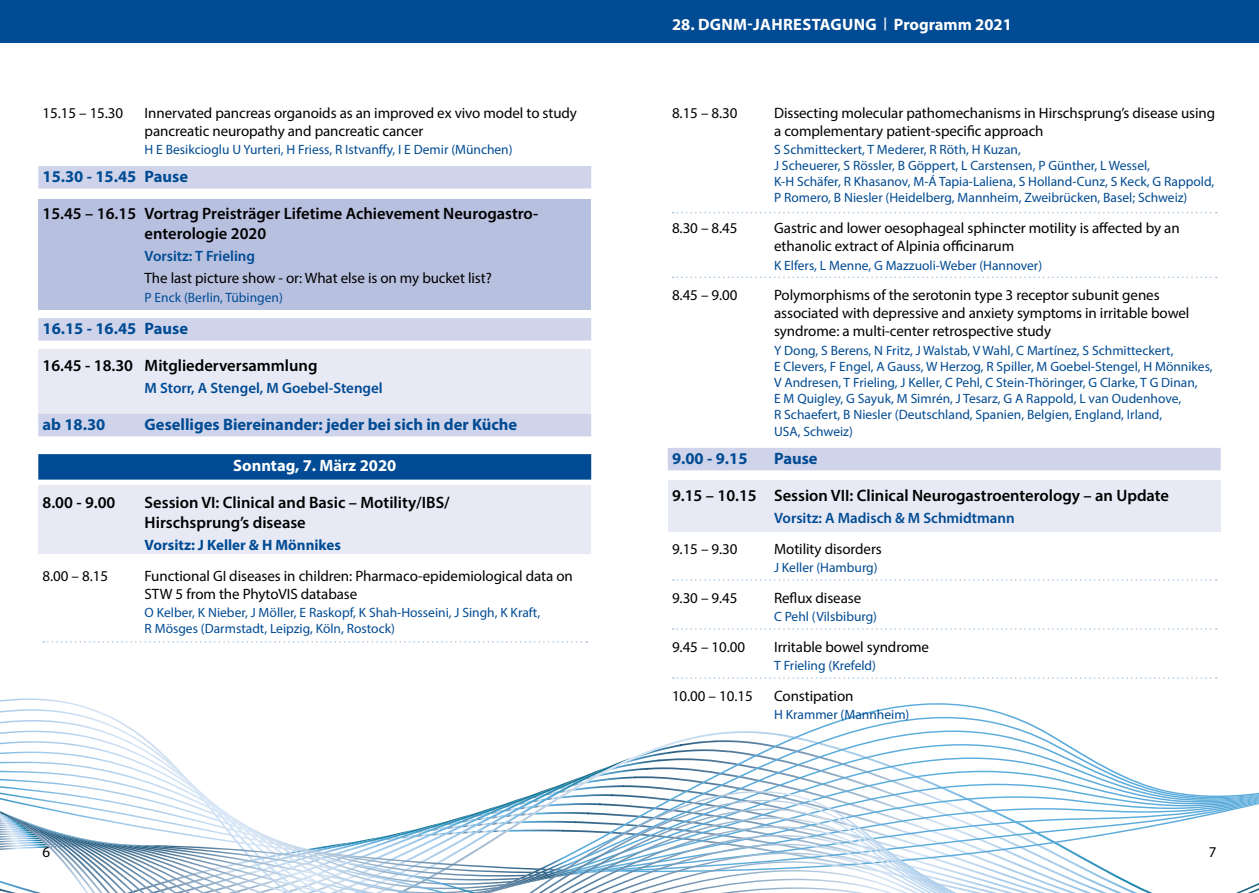
<style>
.page{position:relative;width:1259px;height:893px;background:#fff}
.page>*{position:absolute;margin:0;border:0;box-sizing:border-box;transform-origin:0 0}
.t1{font:600 16.5px/19.8px "Myriad Pro";color:#000}
.t2{font:700 16.5px "Myriad Pro";color:#004b93}
.t3{font:700 16.5px "Myriad Pro";color:#fff}
.t4{font:15px/18px "Myriad Pro";letter-spacing:-.005em;color:#000}
.t5{font:600 15px "Myriad Pro";color:#004b93}
.t6{font:700 15px "Myriad Pro";color:#004b93}
.t7{font:13.5px/16.2px "Myriad Pro";color:#004b93}
.s1{font-family:"Meta Plus";font-weight:400}
</style>
<div class="page">
<svg style="left:0;top:709px;width:1168px;height:184px"></svg>
<svg style="left:494px;top:791px;width:765px;height:102px"></svg>
<div style="left:0;top:0;width:1259px;height:43px;background:#004b93"></div>
<div style="left:668px;top:480px;width:552px;height:51px;background:#e7e9f5"></div>
<div style="left:38px;top:199px;width:553px;height:110px;background:#b8c0e0"></div>
<div style="left:38px;top:486px;width:553px;height:68px;background:#e7e9f5"></div>
<div style="left:38px;top:350px;width:553px;height:68px;background:#e7e9f5"></div>
<div style="left:38px;top:166px;width:553px;height:23px;background:#cfd4eb"></div>
<div style="left:38px;top:318px;width:553px;height:23px;background:#cfd4eb"></div>
<div style="left:38px;top:414px;width:553px;height:22px;background:#cfd4eb"></div>
<div style="left:38px;top:454px;width:553px;height:26px;background:#004b93"></div>
<svg style="left:43px;top:641px;width:544px;height:2px"></svg>
<svg style="left:673px;top:212px;width:543px;height:1px"></svg>
<svg style="left:673px;top:277px;width:543px;height:1px"></svg>
<div style="left:668px;top:448px;width:552px;height:22px;background:#cfd4eb"></div>
<svg style="left:673px;top:579px;width:543px;height:2px"></svg>
<svg style="left:673px;top:628px;width:543px;height:2px"></svg>
<svg style="left:673px;top:677px;width:543px;height:2px"></svg>
<p class="t4" style="left:43px;top:103px;width:82px">15.15 – 15.30</p>
<p class="t4" style="left:145px;top:103px;width:434px">Innervated pancreas organoids as an improved ex vivo model to study pancreatic neuropathy and pancreatic cancer</p>
<p class="t7" style="left:145px;top:141px;width:369px">H E Besikcioglu U Yurteri, H Friess, R Istvanffy, I E Demir (München)</p>
<p class="t2" style="left:43px;top:166px;width:147px">15.30 - 15.45 Pause</p>
<p class="t1" style="left:145px;top:203px;width:395px;text-indent:-102px">15.45 – 16.15 Vortrag Preisträger Lifetime Achievement Neurogastro&shy;enterologie 2020</p>
<p class="t5" style="left:145px;top:246px;width:112px">Vorsitz: T Frieling</p>
<p class="t4" style="left:145px;top:269px;width:349px">The last picture show - or: What else is on my bucket list?</p>
<p class="t7" style="left:145px;top:289px;width:140px">P Enck (Berlin, Tübingen)</p>
<p class="t2" style="left:43px;top:318px;width:147px">16.15 - 16.45 Pause</p>
<p class="t1" style="left:43px;top:355px;width:276px">16.45 - 18.30 Mitgliederversammlung</p>
<p class="t5" style="left:145px;top:379px;width:240px">M Storr, A Stengel, M Goebel-Stengel</p>
<p class="t2" style="left:43px;top:414px;width:64px">ab 18.30</p>
<p class="t2" style="left:145px;top:414px;width:374px">Geselliges Biereinander: jeder bei sich in der Küche</p>
<p class="t3" style="left:233px;top:455px;width:165px">Sonntag, 7. März 2020</p>
<p class="t1" style="left:43px;top:492px;width:74px">8.00 - 9.00</p>
<p class="t1" style="left:145px;top:492px;width:307px">Session VI: Clinical and Basic – Motility/IBS/<br>Hirschsprung’s disease</p>
<p class="t6" style="left:145px;top:535px;width:198px">Vorsitz: J Keller &amp; H Mönnikes</p>
<p class="t4" style="left:43px;top:566px;width:67px">8.00 – 8.15</p>
<p class="t4" style="left:145px;top:566px;width:430px">Functional GI diseases in children: Pharmaco-epidemiological data on<br>STW 5 from the PhytoVIS database</p>
<p class="t7" style="left:145px;top:604px;width:397px">O Kelber, K Nieber, J Möller, E Raskopf, K Shah-Hosseini, J Singh, K Kraft,<br>R Mösges (Darmstadt, Leipzig, Köln, Rostock)</p>
<p class="t3" style="left:672px;top:14px;width:341px">28. DGNM-JAHRESTAGUNG <span class="s1">|</span> Programm 2021</p>
<p class="t4" style="left:672px;top:103px;width:67px">8.15 – 8.30</p>
<p class="t4" style="left:774px;top:103px;width:442px">Dissecting molecular pathomechanisms in Hirschsprung’s disease using a complementary patient-specific approach</p>
<p class="t7" style="left:774px;top:141px;width:442px">S Schmitteckert, T Mederer, R Röth, H Kuzan,<br>J Scheuerer, S Rössler, B Göppert, L Carstensen, P Günther, L Wessel,<br>K-H Schäfer, R Khasanov, M-Á Tapia-Laliena, S Holland-Cunz, S Keck, G Rappold, P Romero, B Niesler (Heidelberg, Mannheim, Zweibrücken, Basel; Schweiz)</p>
<p class="t4" style="left:672px;top:219px;width:67px">8.30 – 8.45</p>
<p class="t4" style="left:774px;top:219px;width:407px">Gastric and lower oesophageal sphincter motility is affected by an ethanolic extract of Alpinia officinarum</p>
<p class="t7" style="left:774px;top:257px;width:270px">K Elfers, L Menne, G Mazzuoli-Weber (Hannover)</p>
<p class="t4" style="left:672px;top:286px;width:67px">8.45 – 9.00</p>
<p class="t4" style="left:774px;top:286px;width:417px">Polymorphisms of the serotonin type 3 receptor subunit genes associated with depressive and anxiety symptoms in irritable bowel syndrome: a multi-center retrospective study</p>
<p class="t7" style="left:774px;top:342px;width:440px">Y Dong, S Berens, N Fritz, J Walstab, V Wahl, C Martínez, S Schmitteckert,<br>E Clevers, F Engel, A Gauss, W Herzog, R Spiller, M Goebel-Stengel, H Mönnikes, V Andresen, T Frieling, J Keller, C Pehl, C Stein-Thöringer, G Clarke, T G Dinan,<br>E M Quigley, G Sayuk, M Simrén, J Tesarz, G A Rappold, L van Oudenhove,<br>R Schaefert, B Niesler (Deutschland, Spanien, Belgien, England, Irland,<br>USA, Schweiz)</p>
<p class="t2" style="left:672px;top:448px;width:77px">9.00 - 9.15</p>
<p class="t2" style="left:774px;top:448px;width:45px">Pause</p>
<p class="t1" style="left:672px;top:485px;width:498px">9.15 – 10.15 Session VII: Clinical Neurogastroenterology – an Update</p>
<p class="t5" style="left:774px;top:508px;width:242px">Vorsitz: A Madisch &amp; M Schmidtmann</p>
<p class="t4" style="left:672px;top:539px;width:67px">9.15 – 9.30</p>
<p class="t4" style="left:774px;top:539px;width:109px">Motility disorders</p>
<p class="t7" style="left:774px;top:559px;width:105px">J Keller (Hamburg)</p>
<p class="t4" style="left:672px;top:589px;width:67px">9.30 – 9.45</p>
<p class="t4" style="left:774px;top:589px;width:89px">Reflux disease</p>
<p class="t7" style="left:774px;top:608px;width:105px">C Pehl (Vilsbiburg)</p>
<p class="t4" style="left:672px;top:638px;width:75px">9.45 – 10.00</p>
<p class="t4" style="left:774px;top:638px;width:157px">Irritable bowel syndrome</p>
<p class="t7" style="left:774px;top:657px;width:103px">T Frieling (Krefeld)</p>
<p class="t4" style="left:672px;top:687px;width:82px">10.00 – 10.15</p>
<p class="t4" style="left:774px;top:687px;width:81px">Constipation</p>
<p class="t7" style="left:774px;top:706px;width:137px">H Krammer (Mannheim)</p>
<p class="t4" style="left:43px;top:843px;width:9px">6</p>
<p class="t4" style="left:1208px;top:843px;width:9px">7</p>
</div>
